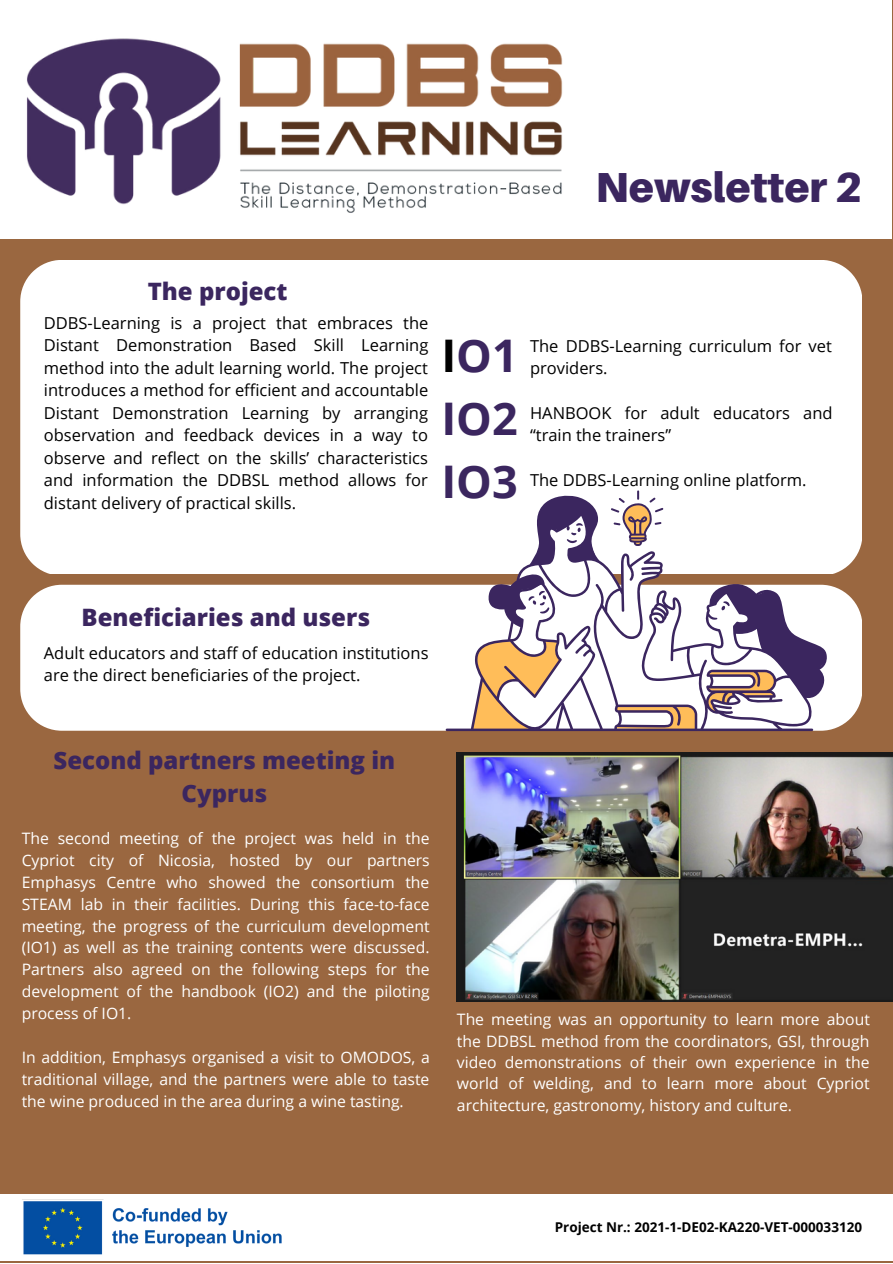
<style>
.page{position:relative;width:893px;height:1264px;background:#fff}
.page>*{position:absolute;margin:0;border:0;box-sizing:border-box;transform-origin:0 0}
.t1{font:700 45px/63px "Open Sans";color:#3b265f;text-align:justify}
.t2{font:900 42px "Aileron";color:#3b265f}
.t3{font:800 24px/32.5px "Open Sans";color:#3b265f;text-align:center}
.t4{font:16.5px/22.5px "Open Sans";color:#000}
.t5{font:15.75px/21.9px "Open Sans";color:#fff;text-align:justify}
.t6{font:700 13.5px "Open Sans";color:#000}
.s1{color:#000}
</style>
<div class="page">
<div style="left:0;top:0;width:892px;height:1262px;background:#9a6740"></div>
<div style="left:20px;top:260px;width:841px;height:313px;background:#fff"></div>
<div style="left:20px;top:584px;width:841px;height:146px;background:#fff"></div>
<svg style="left:445px;top:495px;width:382px;height:236px;fill:#fff"></svg>
<svg style="left:528px;top:591px;width:21px;height:22px"></svg>
<svg style="left:721px;top:601px;width:8px;height:9px"></svg>
<svg style="left:566px;top:523px;width:16px;height:20px"></svg>
<svg style="left:610px;top:490px;width:53px;height:56px"></svg>
<div style="left:0;top:1px;width:891px;height:237px;background:#fff"></div>
<div style="left:0;top:1193px;width:892px;height:67px;background:#fff"></div>
<img style="left:22px;top:1199px;width:260px;height:56px">
<img style="left:17px;top:0;width:569px;height:213px">
<img style="left:457px;top:752px;width:435px;height:249px">
<h2 class="t2" style="left:595px;top:162px;width:268px">Newsletter 2</h2>
<h3 class="t3" style="left:148px;top:274px;width:141px">The project</h3>
<p class="t4" style="left:44px;top:311px;width:386px;text-align:justify">DDBS-Learning is a project that embraces the Distant Demonstration Based Skill Learning method into the adult learning world. The project introduces a method for efficient and accountable Distant Demonstration Learning by arranging observation and feedback devices in a way to observe and reflect on the skills’ characteristics and information the DDBSL method allows for distant delivery of practical skills.</p>
<h1 class="t1" style="left:441px;top:323px;width:78px"><span class="s1">I</span>O1<br>IO2<br>IO3</h1>
<p class="t4" style="left:530px;top:334px;width:303px">The DDBS-Learning curriculum for vet providers.</p>
<p class="t4" style="left:530px;top:401px;width:304px">HANBOOK for adult educators and “train the trainers”</p>
<p class="t4" style="left:530px;top:469px;width:278px">The DDBS-Learning online platform.</p>
<h3 class="t3" style="left:82px;top:600px;width:290px">Beneficiaries and users</h3>
<p class="t4" style="left:44px;top:641px;width:386px">Adult educators and staff of education institutions are the direct beneficiaries of the project.</p>
<h3 class="t3" style="left:54px;top:743px;width:343px">Second partners meeting in<br>Cyprus</h3>
<p class="t5" style="left:22px;top:827px;width:409px">The second meeting of the project was held in the Cypriot city of Nicosia, hosted by our partners Emphasys Centre who showed the consortium the STEAM lab in their facilities. During this face-to-face meeting, the progress of the curriculum development (IO1) as well as the training contents were discussed.<br>Partners also agreed on the following steps for the development of the handbook (IO2) and the piloting process of IO1.</p>
<p class="t5" style="left:22px;top:1045px;width:409px">In addition, Emphasys organised a visit to OMODOS, a traditional village, and the partners were able to taste the wine produced in the area during a wine tasting.</p>
<p class="t5" style="left:457px;top:1008px;width:414px;line-height:21.3px">The meeting was an opportunity to learn more about the DDBSL method from the coordinators, GSI, through video demonstrations of their own experience in the world of welding, and to learn more about Cypriot architecture, gastronomy, history and culture.</p>
<p class="t6" style="left:554px;top:1217px;width:309px">Project Nr.: 2021-1-DE02-KA220-VET-000033120</p>
</div>
